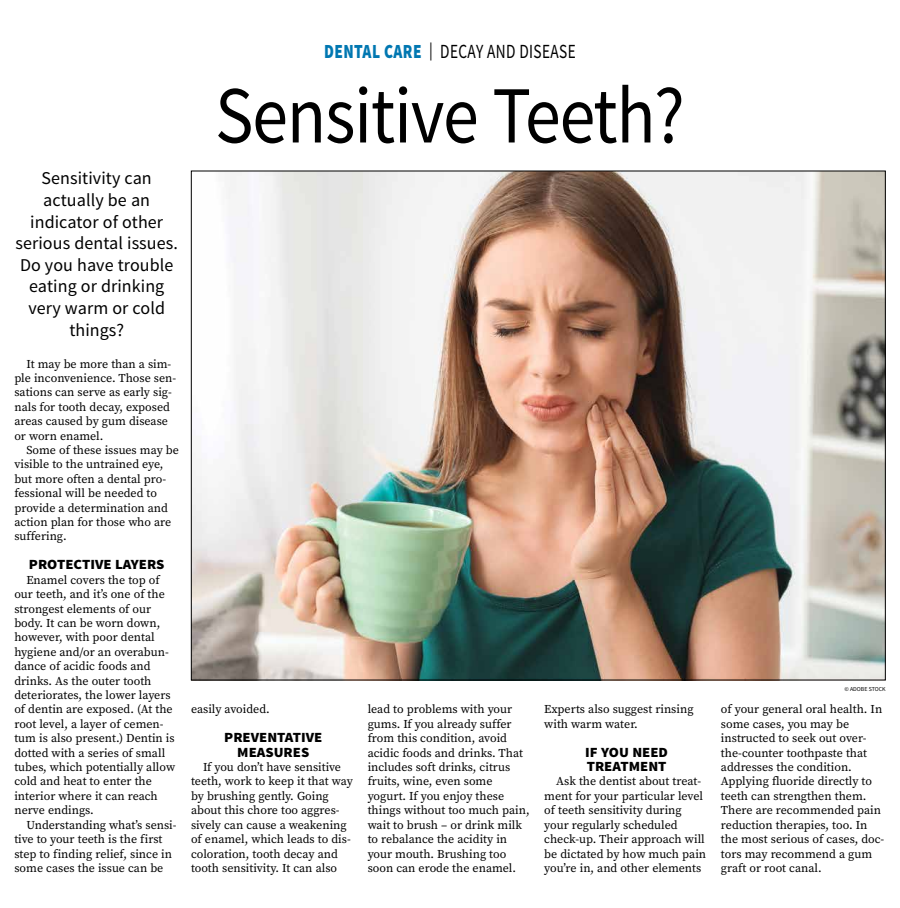
<style>
.page{position:relative;width:900px;height:908px;background:#fff}
.page>*{position:absolute;margin:0;border:0;box-sizing:border-box;transform-origin:0 0}
.t1{font:81px "Source Sans Pro";letter-spacing:-.015em;color:#000;scale:.89 1}
.t2{font:20px "Source Sans Pro";letter-spacing:.025em;color:#000;scale:.77 1}
.t3{font:18px/21.6px "Source Sans Pro";letter-spacing:.005em;color:#000;text-align:center}
.t4{font:900 14px/14.4px "Source Sans Pro";color:#000;text-align:center;scale:1.05 1}
.t5{font:12px/14.4px "Source Serif Pro";color:#000}
.t6{font:6px "Source Sans Pro";color:#000}
.s1{font-weight:900;color:#0077b1}
.s2{font-size:18px}
</style>
<div class="page">
<img style="left:193px;top:173px;width:691px;height:505px">
<h3 class="t3" style="left:16px;top:168px;width:164px">Sensitivity can actually be an indicator of other serious dental issues.<br>Do you have trouble eating or drinking very warm or cold things?</h3>
<p class="t5" style="left:14px;top:356px;width:163px;text-indent:12px">It may be more than a sim&shy;ple inconvenience. Those sen&shy;sations can serve as early sig&shy;nals for tooth decay, exposed areas caused by gum disease or worn enamel.</p>
<p class="t5" style="left:14px;top:442px;width:166px;text-indent:12px">Some of these issues may be visible to the untrained eye, but more often a dental pro&shy;fessional will be needed to provide a determination and action plan for those who are suffering.</p>
<p class="t4" style="left:29px;top:558px;width:131px">PROTECTIVE LAYERS</p>
<p class="t5" style="left:14px;top:572px;width:162px;text-indent:12px">Enamel covers the top of our teeth, and it’s one of the strongest elements of our body. It can be worn down, however, with poor dental hygiene and/or an overabun&shy;dance of acidic foods and drinks. As the outer tooth deteriorates, the lower layers of dentin are exposed. (At the root level, a layer of cemen&shy;tum is also present.) Dentin is dotted with a series of small tubes, which potentially allow cold and heat to enter the interior where it can reach nerve endings.</p>
<p class="t5" style="left:14px;top:817px;width:164px;text-indent:12px">Understanding what’s sensi&shy;tive to your teeth is the first step to finding relief, since in some cases the issue can be</p>
<h2 class="t2" style="left:324px;top:39px;width:328px"><span class="s1">DENTAL CARE</span> <span class="s2">|</span> DECAY AND DISEASE</h2>
<h1 class="t1" style="left:215px;top:65px;width:529px">Sensitive Teeth?</h1>
<p class="t5" style="left:191px;top:702px;width:80px">easily avoided.</p>
<p class="t4" style="left:224px;top:730px;width:95px">PREVENTATIVE<br>MEASURES</p>
<p class="t5" style="left:191px;top:759px;width:163px;text-indent:12px">If you don’t have sensitive teeth, work to keep it that way by brushing gently. Going about this chore too aggres&shy;sively can cause a weakening of enamel, which leads to dis&shy;coloration, tooth decay and tooth sensitivity. It can also</p>
<p class="t5" style="left:368px;top:702px;width:164px">lead to problems with your gums. If you already suffer from this condition, avoid acidic foods and drinks. That includes soft drinks, citrus fruits, wine, even some yogurt. If you enjoy these things without too much pain, wait to brush – or drink milk to rebalance the acidity in your mouth. Brushing too soon can erode the enamel.</p>
<p class="t5" style="left:544px;top:702px;width:151px">Experts also suggest rinsing with warm water.</p>
<p class="t4" style="left:585px;top:745px;width:80px;text-align:left">IF YOU NEED<br>TREATMENT</p>
<p class="t5" style="left:544px;top:774px;width:163px;text-indent:12px">Ask the dentist about treat&shy;ment for your particular level of teeth sensitivity during your regularly scheduled check-up. Their approach will be dictated by how much pain you’re in, and other elements</p>
<p class="t6" style="left:844px;top:684px;width:43px">© ADOBE STOCK</p>
<p class="t5" style="left:721px;top:702px;width:165px">of your general oral health. In some cases, you may be instructed to seek out over&shy;the-counter toothpaste that addresses the condition.<br>Applying fluoride directly to teeth can strengthen them.<br>There are recommended pain reduction therapies, too. In the most serious of cases, doc&shy;tors may recommend a gum graft or root canal.</p>
</div>
